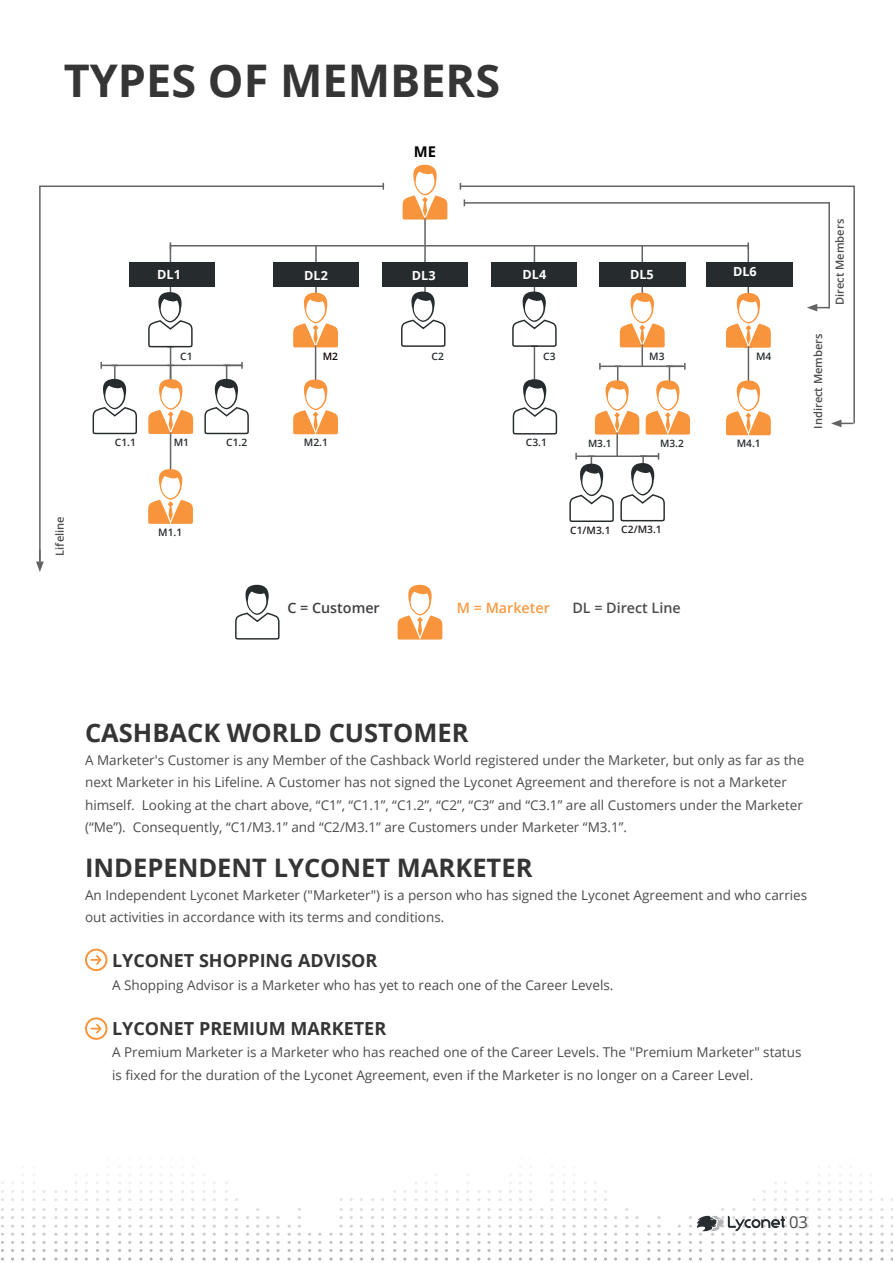
<style>
.page{position:relative;width:893px;height:1263px;background:#fff}
.page>*{position:absolute;margin:0;border:0;box-sizing:border-box;transform-origin:0 0}
.t1{font:700 45px "Open Sans";color:#363536}
.t2{font:700 25.5px "Open Sans";color:#363536}
.t3{font:700 18px "Open Sans";color:#363536}
.t4{font:16.5px "Open Sans";color:#4b4c4d}
.t5{font:700 14.85px "Open Sans";color:#000}
.t6{font:600 14.4px "Open Sans";color:#4b4c4d}
.t7{font:600 14.4px "Open Sans";color:#3d3f42}
.t8{font:600 14.4px "Open Sans";color:#f89a42}
.t9{font:13.5px/22.5px "Open Sans";color:#4b4c4d}
.t10{font:700 12.6px "Open Sans";color:#fff}
.t11{font:600 11.1px "Open Sans";color:#4b4c4d}
.t12{font:600 10.2px "Open Sans";color:#262b2d}
.t13{font:600 10.2px "Open Sans";color:#231f20}
.t14{font:600 10.2px "Open Sans";color:#120402}
.t15{font:600 10.05px "Open Sans";color:#262b2d}
</style>
<div class="page">
<svg style="left:308px;top:1249px;width:585px;height:11px"></svg>
<svg style="left:697px;top:1216px;width:88px;height:15px"></svg>
<div style="left:85px;top:949px;width:22px;height:22px;border:2px solid #f7943c;border-radius:50%"></div>
<svg style="left:91px;top:953px;width:12px;height:12px"></svg>
<div style="left:85px;top:1017px;width:22px;height:23px;border:2px solid #f7943c;border-radius:50%"></div>
<svg style="left:91px;top:1022px;width:12px;height:13px"></svg>
<hr style="left:315px;top:346px;width:1px;height:38px;background:#636366">
<hr style="left:170px;top:245px;width:1px;height:50px;background:#636366">
<hr style="left:534px;top:346px;width:1px;height:38px;background:#636366">
<hr style="left:315px;top:245px;width:2px;height:50px;background:#636366">
<hr style="left:170px;top:347px;width:1px;height:37px;background:#636366">
<svg style="left:148px;top:292px;width:45px;height:56px"></svg>
<svg style="left:293px;top:293px;width:45px;height:54px"></svg>
<svg style="left:293px;top:379px;width:45px;height:55px"></svg>
<div style="left:130px;top:262px;width:85px;height:25px;background:#262b2d"></div>
<hr style="left:170px;top:433px;width:1px;height:39px;background:#636366">
<svg style="left:148px;top:366px;width:45px;height:68px"></svg>
<svg style="left:148px;top:469px;width:45px;height:55px"></svg>
<hr style="left:534px;top:245px;width:1px;height:50px;background:#636366">
<div style="left:273px;top:262px;width:85px;height:25px;background:#262b2d"></div>
<hr style="left:424px;top:218px;width:2px;height:78px;background:#636366">
<div style="left:382px;top:262px;width:85px;height:25px;background:#262b2d"></div>
<svg style="left:401px;top:292px;width:45px;height:55px"></svg>
<div style="left:492px;top:262px;width:85px;height:25px;background:#262b2d"></div>
<svg style="left:512px;top:292px;width:45px;height:56px"></svg>
<svg style="left:512px;top:379px;width:46px;height:56px"></svg>
<svg style="left:403px;top:165px;width:44px;height:55px"></svg>
<hr style="left:641px;top:345px;width:2px;height:22px;background:#636366">
<hr style="left:641px;top:245px;width:2px;height:50px;background:#636366">
<svg style="left:620px;top:293px;width:45px;height:54px"></svg>
<div style="left:599px;top:262px;width:86px;height:25px;background:#262b2d"></div>
<hr style="left:748px;top:347px;width:1px;height:37px;background:#636366">
<hr style="left:747px;top:245px;width:2px;height:50px;background:#636366">
<svg style="left:726px;top:293px;width:45px;height:55px"></svg>
<hr style="left:616px;top:433px;width:2px;height:23px;background:#636366">
<svg style="left:726px;top:380px;width:45px;height:55px"></svg>
<div style="left:707px;top:262px;width:86px;height:25px;background:#262b2d"></div>
<svg style="left:569px;top:453px;width:96px;height:69px"></svg>
<hr style="left:828px;top:202px;width:2px;height:106px;background:#636366">
<svg style="left:807px;top:304px;width:22px;height:7px"></svg>
<hr style="left:853px;top:186px;width:2px;height:237px;background:#636366">
<svg style="left:831px;top:420px;width:22px;height:7px"></svg>
<hr style="left:464px;top:202px;width:366px;height:2px;background:#636366">
<hr style="left:460px;top:185px;width:395px;height:2px;background:#636366">
<svg style="left:235px;top:585px;width:45px;height:55px"></svg>
<svg style="left:398px;top:585px;width:44px;height:54px"></svg>
<hr style="left:170px;top:245px;width:254px;height:1px;background:#636366">
<hr style="left:424px;top:245px;width:324px;height:1px;background:#636366">
<hr style="left:39px;top:185px;width:344px;height:2px;background:#636366">
<hr style="left:39px;top:186px;width:2px;height:375px;background:#636366">
<svg style="left:36px;top:550px;width:8px;height:22px"></svg>
<hr style="left:101px;top:365px;width:142px;height:1px;background:#636366">
<svg style="left:92px;top:362px;width:46px;height:73px"></svg>
<svg style="left:204px;top:362px;width:45px;height:73px"></svg>
<hr style="left:600px;top:366px;width:83px;height:1px;background:#636366">
<svg style="left:595px;top:363px;width:44px;height:72px"></svg>
<svg style="left:646px;top:363px;width:44px;height:72px"></svg>
<h1 class="t1" style="left:64px;top:49px;width:438px">TYPES OF MEMBERS</h1>
<p class="t11" style="left:52px;top:556px;width:41px;rotate:-90deg">Lifeline</p>
<p class="t5" style="left:414px;top:141px;width:24px">ME</p>
<p class="t10" style="left:157px;top:265px;width:25px">DL1</p>
<p class="t10" style="left:304px;top:266px;width:25px">DL2</p>
<p class="t10" style="left:412px;top:266px;width:25px">DL3</p>
<p class="t10" style="left:523px;top:266px;width:25px">DL4</p>
<p class="t10" style="left:630px;top:266px;width:25px">DL5</p>
<p class="t12" style="left:180px;top:349px;width:14px">C1</p>
<p class="t14" style="left:323px;top:349px;width:17px">M2</p>
<p class="t12" style="left:432px;top:349px;width:14px">C2</p>
<p class="t12" style="left:543px;top:349px;width:14px">C3</p>
<p class="t12" style="left:649px;top:349px;width:17px">M3</p>
<p class="t12" style="left:115px;top:435px;width:23px">C1.1</p>
<p class="t12" style="left:174px;top:435px;width:17px">M1</p>
<p class="t12" style="left:226px;top:435px;width:23px">C1.2</p>
<p class="t12" style="left:304px;top:436px;width:26px">M2.1</p>
<p class="t12" style="left:526px;top:436px;width:23px">C3.1</p>
<p class="t15" style="left:588px;top:437px;width:25px">M3.1</p>
<p class="t12" style="left:660px;top:436px;width:25px">M3.2</p>
<p class="t12" style="left:158px;top:525px;width:26px">M1.1</p>
<p class="t13" style="left:570px;top:523px;width:93px">C1/M3.1 C2/M3.1</p>
<p class="t7" style="left:287px;top:597px;width:94px">C = Customer</p>
<p class="t8" style="left:457px;top:597px;width:95px">M = Marketer</p>
<p class="t6" style="left:572px;top:597px;width:110px">DL = Direct Line</p>
<p class="t10" style="left:733px;top:263px;width:25px">DL6</p>
<p class="t12" style="left:756px;top:349px;width:17px">M4</p>
<p class="t12" style="left:737px;top:437px;width:26px">M4.1</p>
<p class="t11" style="left:811px;top:429px;width:97px;rotate:-90deg">Indirect Members</p>
<p class="t11" style="left:832px;top:305px;width:88px;rotate:-90deg">Direct Members</p>
<h2 class="t2" style="left:85px;top:715px;width:385px">CASHBACK WORLD CUSTOMER</h2>
<p class="t9" style="left:85px;top:748px;width:721px">A Marketer's Customer is any Member of the Cashback World registered under the Marketer, but only as far as the next Marketer in his Lifeline. A Customer has not signed the Lyconet Agreement and therefore is not a Marketer himself. Looking at the chart above, “C1”, “C1.1”, “C1.2”, “C2”, “C3” and “C3.1” are all Customers under the Marketer (“Me”). Consequently, “C1/M3.1” and “C2/M3.1” are Customers under Marketer “M3.1”.</p>
<h2 class="t2" style="left:85px;top:850px;width:449px">INDEPENDENT LYCONET MARKETER</h2>
<p class="t9" style="left:85px;top:883px;width:724px">An Independent Lyconet Marketer ("Marketer") is a person who has signed the Lyconet Agreement and who carries out activities in accordance with its terms and conditions.</p>
<h3 class="t3" style="left:112px;top:948px;width:267px">LYCONET SHOPPING ADVISOR</h3>
<p class="t9" style="left:112px;top:973px;width:503px">A Shopping Advisor is a Marketer who has yet to reach one of the Career Levels.</p>
<h3 class="t3" style="left:112px;top:1015px;width:276px">LYCONET PREMIUM MARKETER</h3>
<p class="t9" style="left:112px;top:1041px;width:691px">A Premium Marketer is a Marketer who has reached one of the Career Levels. The "Premium Marketer" status is fixed for the duration of the Lyconet Agreement, even if the Marketer is no longer on a Career Level.</p>
<p class="t4" style="left:789px;top:1210px;width:20px">03</p>
</div>
